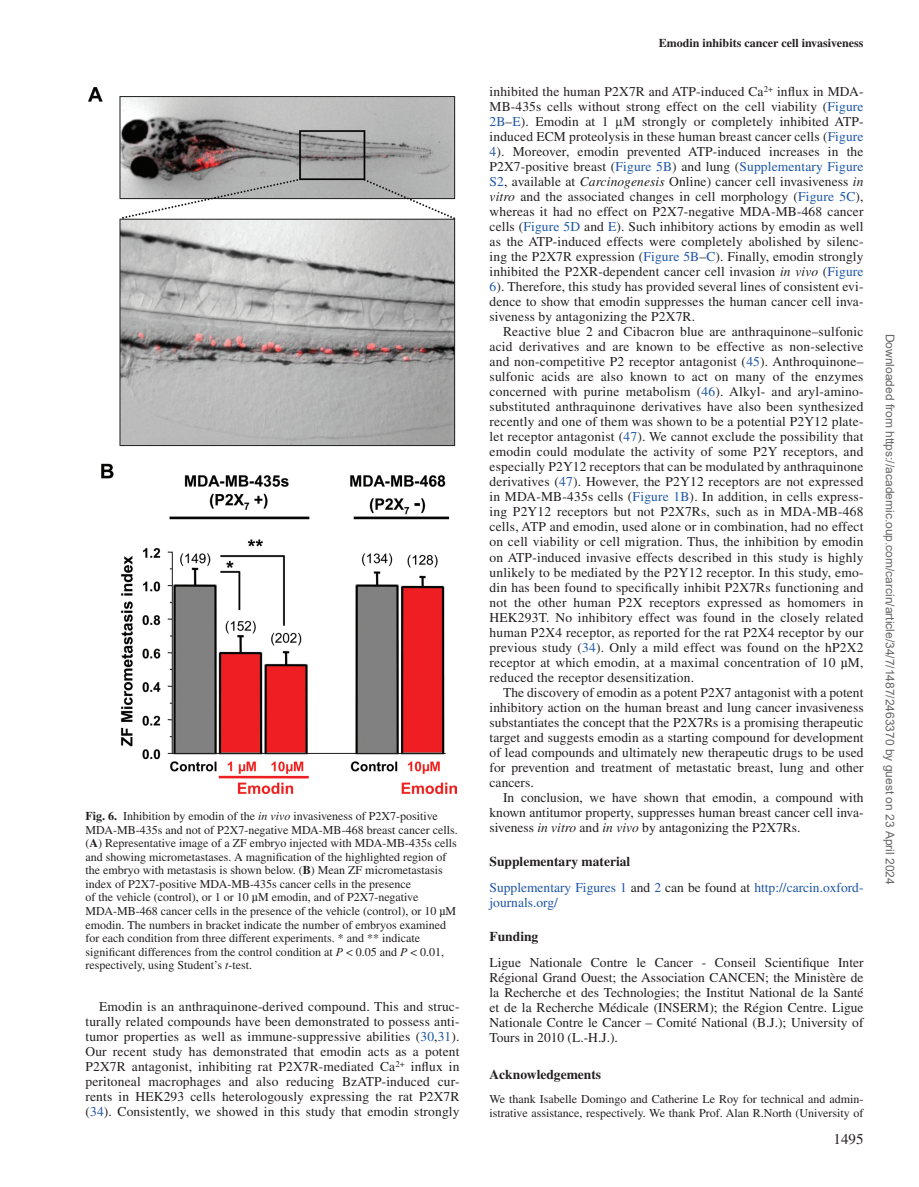
<style>
.page{position:relative;width:919px;height:1187px;background:#fff}
.page>*{position:absolute;margin:0;border:0;box-sizing:border-box;transform-origin:0 0}
.t1{font:15px "Times LT Std";color:#231f20}
.t2{font:13.5px/15px "Times LT Std";letter-spacing:.005em;color:#231f20;text-align:justify}
.t3{font:13.5px/25.5px "Times LT Std";color:#1e56a6}
.t4{font:700 13.5px "Times LT Std";color:#231f20}
.t5{font:12px/13.5px "Times LT Std";color:#231f20}
.t6{font:12px "Arial";color:#666}
.t7{font:700 12px "Times LT Std";color:#231f20}
.s1{font-weight:700}
.s2{font-style:italic}
.s3{font-family:"Gandhari Unicode"}
.s4{color:#1e56a6}
.s5{font-weight:700;color:#231f20}
.s6{color:#231f20}
</style>
<div class="page">
<img style="left:89px;top:87px;width:367px;height:706px">
<p class="t5" style="left:86px;top:809px;width:373px"><span class="s1">Fig. 6.</span> Inhibition by emodin of the <span class="s2">in vivo</span> invasiveness of P2X7-positive MDA-MB-435s and not of P2X7-negative MDA-MB-468 breast cancer cells. (<span class="s1">A</span>) Representative image of a ZF embryo injected with MDA-MB-435s cells and showing micrometastases. A magnification of the highlighted region of the embryo with metastasis is shown below. (<span class="s1">B</span>) Mean ZF micrometastasis index of P2X7-positive MDA-MB-435s cancer cells in the presence<br>of the vehicle (control), or 1 or 10 <span class="s3">µ</span>M emodin, and of P2X7-negative MDA-MB-468 cancer cells in the presence of the vehicle (control), or 10 <span class="s3">µ</span>M emodin. The numbers in bracket indicate the number of embryos examined for each condition from three different experiments. * and ** indicate significant differences from the control condition at <span class="s2">P</span> &lt; 0.05 and <span class="s2">P</span> &lt; 0.01, respectively, using Student’s <span class="s2">t</span>-test.</p>
<p class="t2" style="left:85px;top:999px;width:375px;text-indent:14px">Emodin is an anthraquinone-derived compound. This and struc&shy;turally related compounds have been demonstrated to possess anti&shy;tumor properties as well as immune-suppressive abilities (<span class="s4">30</span>,<span class="s4">31</span>).<br>Our recent study has demonstrated that emodin acts as a potent P2X7R antagonist, inhibiting rat P2X7R-mediated Ca<sup>2+</sup> influx in peritoneal macrophages and also reducing BzATP-induced cur&shy;rents in HEK293 cells heterologously expressing the rat P2X7R (<span class="s4">34</span>). Consistently, we showed in this study that emodin strongly</p>
<p class="t7" style="left:659px;top:36px;width:206px">Emodin inhibits cancer cell invasiveness</p>
<p class="t2" style="left:489px;top:84px;width:375px">inhibited the human P2X7R and ATP-induced Ca<sup>2+</sup> influx in MDA-MB-435s cells without strong effect on the cell viability (<span class="s4">Figure 2B</span>–<span class="s4">E</span>). Emodin at 1 <span class="s3">μ</span>M strongly or completely inhibited ATP&shy;induced ECM proteolysis in these human breast cancer cells (<span class="s4">Figure 4</span>). Moreover, emodin prevented ATP-induced increases in the P2X7-positive breast (<span class="s4">Figure 5B</span>) and lung (<span class="s4">Supplementary Figure S2</span>, available at <span class="s2">Carcinogenesis</span> Online) cancer cell invasiveness <span class="s2">in vitro</span> and the associated changes in cell morphology (<span class="s4">Figure 5C</span>), whereas it had no effect on P2X7-negative MDA-MB-468 cancer cells (<span class="s4">Figure 5D</span> and <span class="s4">E</span>). Such inhibitory actions by emodin as well as the ATP-induced effects were completely abolished by silenc&shy;ing the P2X7R expression (<span class="s4">Figure 5B</span>–<span class="s4">C</span>). Finally, emodin strongly inhibited the P2XR-dependent cancer cell invasion <span class="s2">in vivo</span> (<span class="s4">Figure 6</span>). Therefore, this study has provided several lines of consistent evi&shy;dence to show that emodin suppresses the human cancer cell inva&shy;siveness by antagonizing the P2X7R.</p>
<p class="t2" style="left:489px;top:324px;width:375px;text-indent:14px">Reactive blue 2 and Cibacron blue are anthraquinone–sulfonic acid derivatives and are known to be effective as non-selective and non-competitive P2 receptor antagonist (<span class="s4">45</span>). Anthroquinone– sulfonic acids are also known to act on many of the enzymes concerned with purine metabolism (<span class="s4">46</span>). Alkyl- and aryl-amino&shy;substituted anthraquinone derivatives have also been synthesized recently and one of them was shown to be a potential P2Y12 plate&shy;let receptor antagonist (<span class="s4">47</span>). We cannot exclude the possibility that emodin could modulate the activity of some P2Y receptors, and especially P2Y12 receptors that can be modulated by anthraquinone derivatives (<span class="s4">47</span>). However, the P2Y12 receptors are not expressed in MDA-MB-435s cells (<span class="s4">Figure 1B</span>). In addition, in cells express&shy;ing P2Y12 receptors but not P2X7Rs, such as in MDA-MB-468 cells, ATP and emodin, used alone or in combination, had no effect on cell viability or cell migration. Thus, the inhibition by emodin on ATP-induced invasive effects described in this study is highly unlikely to be mediated by the P2Y12 receptor. In this study, emo&shy;din has been found to specifically inhibit P2X7Rs functioning and not the other human P2X receptors expressed as homomers in HEK293T. No inhibitory effect was found in the closely related human P2X4 receptor, as reported for the rat P2X4 receptor by our previous study (<span class="s4">34</span>). Only a mild effect was found on the hP2X2 receptor at which emodin, at a maximal concentration of 10 <span class="s3">µ</span>M, reduced the receptor desensitization.</p>
<p class="t2" style="left:489px;top:684px;width:375px;text-indent:14px">The discovery of emodin as a potent P2X7 antagonist with a potent inhibitory action on the human breast and lung cancer invasiveness substantiates the concept that the P2X7Rs is a promising therapeutic target and suggests emodin as a starting compound for development of lead compounds and ultimately new therapeutic drugs to be used for prevention and treatment of metastatic breast, lung and other cancers.</p>
<p class="t2" style="left:489px;top:789px;width:375px;text-indent:14px">In conclusion, we have shown that emodin, a compound with known antitumor property, suppresses human breast cancer cell inva&shy;siveness <span class="s2">in vitro</span> and <span class="s2">in vivo</span> by antagonizing the P2X7Rs.</p>
<p class="t3" style="left:489px;top:848px;width:375px"><span class="s5">Supplementary material<br></span>Supplementary Figures 1 <span class="s6">and</span> 2 <span class="s6">can be found at</span> http://carcin.oxford-</p>
<p class="t3" style="left:489px;top:889px;width:70px">journals.org/</p>
<p class="t4" style="left:489px;top:928px;width:50px">Funding</p>
<p class="t2" style="left:489px;top:954px;width:375px">Ligue Nationale Contre le Cancer - Conseil Scientifique Inter Régional Grand Ouest; the Association CANCEN; the Ministère de la Recherche et des Technologies; the Institut National de la Santé et de la Recherche Médicale (INSERM); the Région Centre. Ligue Nationale Contre le Cancer – Comité National (B.J.); University of Tours in 2010 (L.-H.J.).</p>
<p class="t4" style="left:489px;top:1066px;width:113px">Acknowledgements</p>
<p class="t5" style="left:489px;top:1092px;width:375px">We thank Isabelle Domingo and Catherine Le Roy for technical and admin&shy;istrative assistance, respectively. We thank Prof. Alan R.North (University of</p>
<p class="t1" style="left:833px;top:1130px;width:31px">1495</p>
<p class="t6" style="left:894px;top:334px;width:552px;rotate:90deg">Downloaded from https://academic.oup.com/carcin/article/34/7/1487/2463370 by guest on 23 April 2024</p>
</div>
